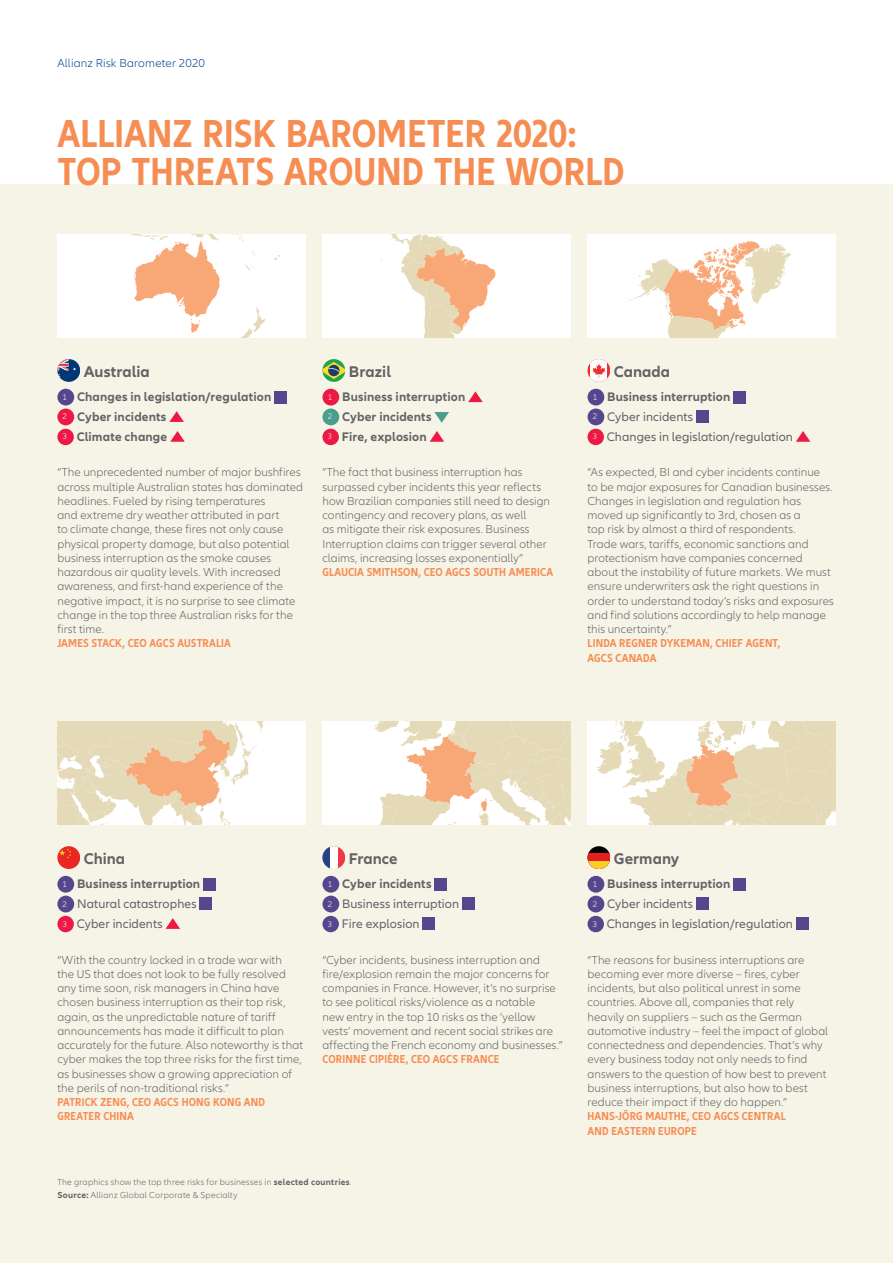
<style>
.page{position:relative;width:893px;height:1263px;background:#fff}
.page>*{position:absolute;margin:0;border:0;box-sizing:border-box;transform-origin:0 0}
.t1{font:700 condensed 40.5px/37.5px "Allianz Neo";color:#f68e53}
.t2{font:700 16.05px "Allianz Neo";color:#636366}
.t3{font:12.9px/19.8px "Allianz Neo";letter-spacing:.005em;color:#636366}
.t4{font:700 12.9px/19.8px "Allianz Neo";letter-spacing:.01em;color:#636366}
.t5{font:300 12px/14.2px "Allianz Neo";letter-spacing:.005em;color:#636366}
.t6{font:700 condensed 12px/14.2px "Allianz Neo";letter-spacing:.015em;color:#f68e53}
.t7{font:300 12px "Allianz Neo";letter-spacing:.015em;color:#01468c}
.t8{font:300 9px/13.5px "Allianz Neo";letter-spacing:.025em;color:#636366}
.s1{font-weight:300;font-size:8.4px;color:#fff}
.s2{font-weight:300;font-size:8.25px;color:#fff}
.s3{font-weight:700}
</style>
<div class="page">
<div style="left:0;top:185px;width:893px;height:1078px;background:#f6f3e7"></div>
<svg style="left:587px;top:359px;width:23px;height:23px"></svg>
<svg style="left:591px;top:359px;width:16px;height:23px"></svg>
<div style="left:587px;top:389px;width:17px;height:16px;background:#55478d;border-radius:50%"></div>
<div style="left:733px;top:391px;width:13px;height:12px;background:#55478d"></div>
<div style="left:587px;top:408px;width:17px;height:17px;background:#55478d;border-radius:50%"></div>
<div style="left:696px;top:410px;width:13px;height:13px;background:#55478d"></div>
<div style="left:587px;top:429px;width:17px;height:16px;background:#ed1845;border-radius:50%"></div>
<svg style="left:796px;top:431px;width:14px;height:11px"></svg>
<svg style="left:322px;top:359px;width:23px;height:23px"></svg>
<svg style="left:322px;top:362px;width:23px;height:17px"></svg>
<div style="left:322px;top:389px;width:17px;height:16px;background:#ed1845;border-radius:50%"></div>
<svg style="left:468px;top:391px;width:15px;height:11px"></svg>
<div style="left:322px;top:408px;width:17px;height:17px;background:#4b9d8c;border-radius:50%"></div>
<svg style="left:434px;top:412px;width:15px;height:11px"></svg>
<div style="left:322px;top:429px;width:17px;height:16px;background:#ed1845;border-radius:50%"></div>
<svg style="left:430px;top:431px;width:14px;height:11px"></svg>
<svg style="left:57px;top:359px;width:23px;height:23px"></svg>
<svg style="left:57px;top:359px;width:23px;height:20px"></svg>
<div style="left:57px;top:389px;width:17px;height:16px;background:#55478d;border-radius:50%"></div>
<div style="left:274px;top:391px;width:13px;height:12px;background:#55478d"></div>
<div style="left:57px;top:408px;width:17px;height:17px;background:#ed1845;border-radius:50%"></div>
<svg style="left:169px;top:411px;width:15px;height:11px"></svg>
<div style="left:57px;top:429px;width:17px;height:16px;background:#ed1845;border-radius:50%"></div>
<svg style="left:170px;top:431px;width:15px;height:11px"></svg>
<div style="left:587px;top:234px;width:249px;height:104px;background:#fff"></div>
<svg style="left:618px;top:241px;width:173px;height:97px"></svg>
<div style="left:322px;top:234px;width:248px;height:104px;background:#fff"></div>
<svg style="left:380px;top:234px;width:115px;height:104px"></svg>
<div style="left:322px;top:846px;width:23px;height:23px;background:#ee3847;border-radius:11px"></div>
<div style="left:322px;top:846px;width:16px;height:23px;background:#fff"></div>
<svg style="left:322px;top:846px;width:8px;height:23px"></svg>
<div style="left:322px;top:876px;width:17px;height:17px;background:#55478d;border-radius:50%"></div>
<div style="left:434px;top:878px;width:13px;height:12px;background:#55478d"></div>
<div style="left:322px;top:896px;width:17px;height:16px;background:#55478d;border-radius:50%"></div>
<div style="left:462px;top:897px;width:13px;height:13px;background:#55478d"></div>
<div style="left:322px;top:916px;width:17px;height:16px;background:#55478d;border-radius:50%"></div>
<div style="left:422px;top:917px;width:13px;height:13px;background:#55478d"></div>
<div style="left:322px;top:721px;width:248px;height:104px;background:#fff"></div>
<svg style="left:374px;top:721px;width:196px;height:104px"></svg>
<svg style="left:587px;top:846px;width:23px;height:23px"></svg>
<div style="left:587px;top:854px;width:23px;height:15px;background:#e51e24"></div>
<svg style="left:587px;top:861px;width:23px;height:8px"></svg>
<div style="left:587px;top:876px;width:17px;height:17px;background:#55478d;border-radius:50%"></div>
<div style="left:733px;top:878px;width:13px;height:12px;background:#55478d"></div>
<div style="left:587px;top:896px;width:17px;height:16px;background:#55478d;border-radius:50%"></div>
<div style="left:696px;top:897px;width:13px;height:13px;background:#55478d"></div>
<div style="left:587px;top:916px;width:17px;height:16px;background:#55478d;border-radius:50%"></div>
<div style="left:796px;top:917px;width:12px;height:13px;background:#55478d"></div>
<div style="left:587px;top:721px;width:249px;height:104px;background:#fff"></div>
<svg style="left:597px;top:721px;width:239px;height:104px"></svg>
<div style="left:57px;top:234px;width:248px;height:104px;background:#fff"></div>
<svg style="left:274px;top:255px;width:6px;height:5px"></svg>
<svg style="left:127px;top:234px;width:139px;height:104px"></svg>
<div style="left:57px;top:846px;width:23px;height:23px;background:#e92723;border-radius:11px"></div>
<svg style="left:59px;top:848px;width:12px;height:11px"></svg>
<div style="left:57px;top:876px;width:17px;height:17px;background:#55478d;border-radius:50%"></div>
<div style="left:203px;top:878px;width:13px;height:12px;background:#55478d"></div>
<div style="left:57px;top:896px;width:17px;height:16px;background:#55478d;border-radius:50%"></div>
<div style="left:199px;top:897px;width:13px;height:13px;background:#55478d"></div>
<div style="left:57px;top:916px;width:17px;height:16px;background:#ed1845;border-radius:50%"></div>
<svg style="left:166px;top:918px;width:14px;height:11px"></svg>
<div style="left:57px;top:721px;width:248px;height:104px;background:#fff"></div>
<svg style="left:57px;top:721px;width:207px;height:104px"></svg>
<p class="t7" style="left:57px;top:56px;width:149px">Allianz Risk Barometer 2020</p>
<h1 class="t1" style="left:57px;top:116px;width:568px">ALLIANZ RISK BAROMETER 2020:<br>TOP THREATS AROUND THE WORLD</h1>
<h2 class="t2" style="left:84px;top:362px;width:68px">Australia</h2>
<p class="t4" style="left:63px;top:387px;width:210px"><span class="s1">1</span> Changes in legislation/regulation<br><span class="s1">2</span> Cyber incidents<br><span class="s2">3</span> Climate change</p>
<p class="t5" style="left:57px;top:466px;width:247px">“The unprecedented number of major bushfires across multiple Australian states has dominated headlines. Fueled by rising temperatures<br>and extreme dry weather attributed in part<br>to climate change, these fires not only cause physical property damage, but also potential business interruption as the smoke causes hazardous air quality levels. With increased awareness, and first-hand experience of the negative impact, it is no surprise to see climate change in the top three Australian risks for the first time.</p>
<p class="t6" style="left:57px;top:637px;width:175px">JAMES STACK, CEO AGCS AUSTRALIA</p>
<h2 class="t2" style="left:349px;top:362px;width:44px">Brazil</h2>
<p class="t4" style="left:328px;top:387px;width:139px"><span class="s1">1</span> Business interruption<br><span class="s1">2</span> Cyber incidents<br><span class="s2">3</span> Fire, explosion</p>
<p class="t5" style="left:322px;top:466px;width:229px">“The fact that business interruption has surpassed cyber incidents this year reflects how Brazilian companies still need to design contingency and recovery plans, as well<br>as mitigate their risk exposures. Business Interruption claims can trigger several other claims, increasing losses exponentially”</p>
<p class="t6" style="left:322px;top:565px;width:232px">GLAUCIA SMITHSON, CEO AGCS SOUTH AMERICA</p>
<h2 class="t2" style="left:614px;top:362px;width:58px">Canada</h2>
<p class="t3" style="left:593px;top:387px;width:202px"><span class="s1">1</span> <span class="s3">Business interruption<br></span><span class="s1">2</span> Cyber incidents<br><span class="s2">3</span> Changes in legislation/regulation</p>
<p class="t5" style="left:587px;top:466px;width:248px">“As expected, BI and cyber incidents continue<br>to be major exposures for Canadian businesses.<br>Changes in legislation and regulation has moved up significantly to 3rd, chosen as a<br>top risk by almost a third of respondents.<br>Trade wars, tariffs, economic sanctions and protectionism have companies concerned about the instability of future markets. We must ensure underwriters ask the right questions in order to understand today’s risks and exposures and find solutions accordingly to help manage this uncertainty.”</p>
<p class="t6" style="left:587px;top:637px;width:194px">LINDA REGNER DYKEMAN, CHIEF AGENT,<br>AGCS CANADA</p>
<h2 class="t2" style="left:84px;top:850px;width:43px">China</h2>
<p class="t3" style="left:63px;top:874px;width:139px"><span class="s1">1</span> <span class="s3">Business interruption<br></span><span class="s1">2</span> Natural catastrophes<br><span class="s2">3</span> Cyber incidents</p>
<p class="t5" style="left:57px;top:953px;width:247px">“With the country locked in a trade war with<br>the US that does not look to be fully resolved any time soon, risk managers in China have chosen business interruption as their top risk, again, as the unpredictable nature of tariff announcements has made it difficult to plan accurately for the future. Also noteworthy is that cyber makes the top three risks for the first time, as businesses show a growing appreciation of the perils of non-traditional risks.”</p>
<p class="t6" style="left:57px;top:1095px;width:209px">PATRICK ZENG, CEO AGCS HONG KONG AND<br>GREATER CHINA</p>
<h2 class="t2" style="left:349px;top:850px;width:50px">France</h2>
<p class="t3" style="left:328px;top:874px;width:133px"><span class="s1">1</span> <span class="s3">Cyber incidents<br></span><span class="s1">2</span> Business interruption<br><span class="s2">3</span> Fire explosion</p>
<p class="t5" style="left:322px;top:953px;width:242px">“Cyber incidents, business interruption and fire/explosion remain the major concerns for companies in France. However, it’s no surprise to see political risks/violence as a notable<br>new entry in the top 10 risks as the ‘yellow vests’ movement and recent social strikes are affecting the French economy and businesses.”</p>
<p class="t6" style="left:322px;top:1052px;width:178px">CORINNE CIPIÈRE, CEO AGCS FRANCE</p>
<p class="t8" style="left:57px;top:1175px;width:296px">The graphics show the top three risks for businesses in <span class="s3">selected countries</span>.<br><span class="s3">Source:</span> Allianz Global Corporate &amp; Specialty</p>
<h2 class="t2" style="left:614px;top:850px;width:67px">Germany</h2>
<p class="t3" style="left:593px;top:874px;width:202px"><span class="s1">1</span> <span class="s3">Business interruption<br></span><span class="s1">2</span> Cyber incidents<br><span class="s2">3</span> Changes in legislation/regulation</p>
<p class="t5" style="left:587px;top:953px;width:242px">“The reasons for business interruptions are becoming ever more diverse – fires, cyber incidents, but also political unrest in some countries. Above all, companies that rely heavily on suppliers – such as the German automotive industry – feel the impact of global connectedness and dependencies. That’s why every business today not only needs to find answers to the question of how best to prevent business interruptions, but also how to best reduce their impact if they do happen.”</p>
<p class="t6" style="left:587px;top:1109px;width:200px">HANS-JÖRG MAUTHE, CEO AGCS CENTRAL<br>AND EASTERN EUROPE</p>
</div>
